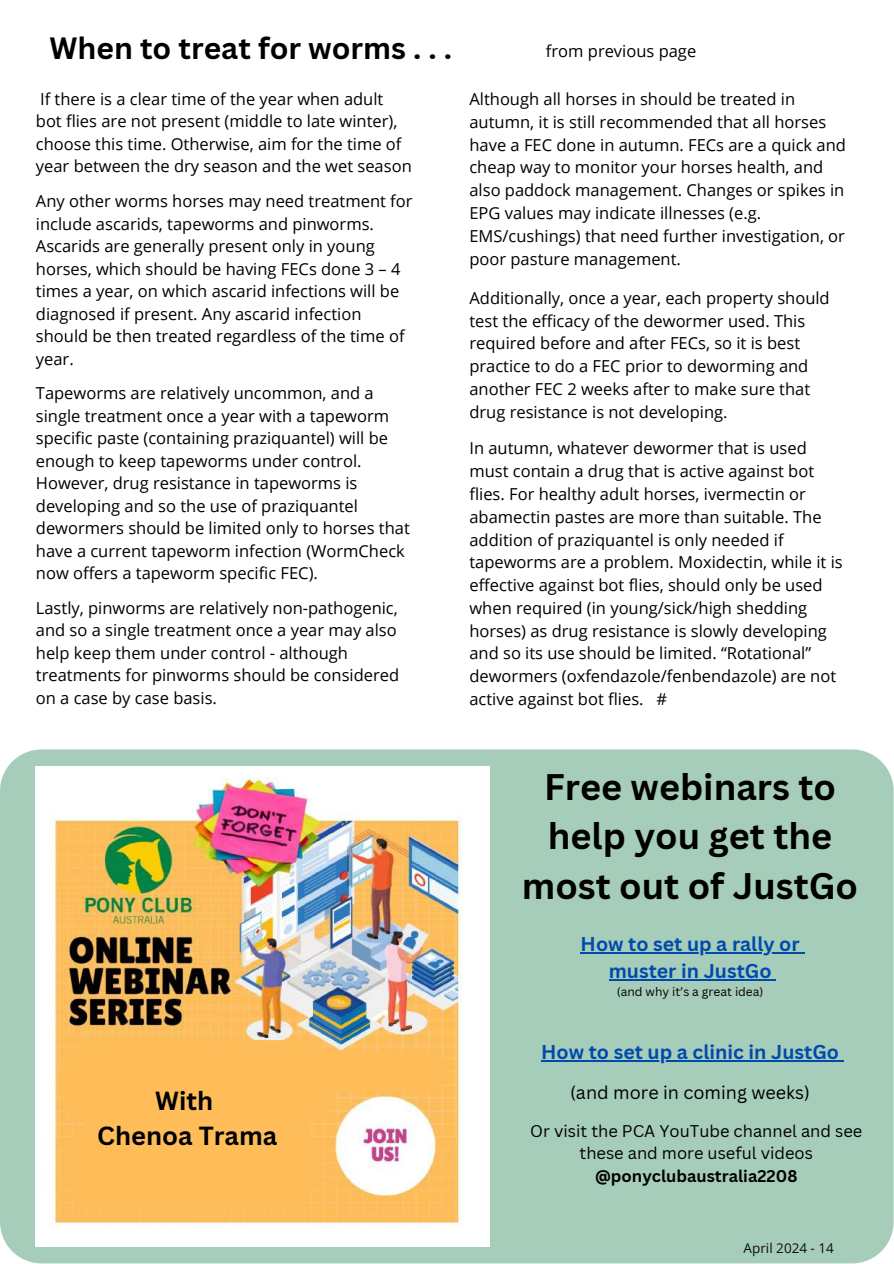
<style>
.page{position:relative;width:894px;height:1264px;background:#fff}
.page>*{position:absolute;margin:0;border:0;box-sizing:border-box;transform-origin:0 0}
.t1{font:700 36px/49.5px "Canva Sans";color:#000;text-align:center}
.t2{font:700 30px "Canva Sans";color:#000}
.t3{font:700 25.5px "Canva Sans";color:#000}
.t4{font:700 19.5px/27px "Canva Sans";color:#004aad;text-align:center}
.t5{font:18px "Canva Sans";color:#000}
.t6{font:16.5px/22.8px "Open Sans";color:#000}
.t7{font:16.5px/22.5px "Canva Sans";color:#000;text-align:center}
.t8{font:700 16.5px "Canva Sans";color:#000}
.t9{font:13.5px "Open Sans";color:#100f0d}
.t10{font:12px "Canva Sans";color:#000}
</style>
<div class="page">
<div style="left:0;top:749px;width:893px;height:514px;background:#a6cdba"></div>
<img style="left:36px;top:766px;width:453px;height:480px">
<hr style="left:580px;top:952px;width:219px;height:1px;background:#004aad">
<hr style="left:608px;top:979px;width:163px;height:1px;background:#004aad">
<hr style="left:541px;top:1060px;width:297px;height:1px;background:#004aad">
<svg style="left:59px;top:1040px;width:387px;height:170px;background:#fcc26c"></svg>
<h2 class="t2" style="left:49px;top:27px;width:404px">When to treat for worms . . .</h2>
<p class="t6" style="left:36px;top:87px;width:377px">If there is a clear time of the year when adult<br>bot flies are not present (middle to late winter), choose this time. Otherwise, aim for the time of year between the dry season and the wet season</p>
<p class="t6" style="left:36px;top:189px;width:378px">Any other worms horses may need treatment for include ascarids, tapeworms and pinworms.<br>Ascarids are generally present only in young horses, which should be having FECs done 3 – 4 times a year, on which ascarid infections will be diagnosed if present. Any ascarid infection should be then treated regardless of the time of year.</p>
<p class="t6" style="left:36px;top:381px;width:375px">Tapeworms are relatively uncommon, and a single treatment once a year with a tapeworm specific paste (containing praziquantel) will be enough to keep tapeworms under control.<br>However, drug resistance in tapeworms is developing and so the use of praziquantel dewormers should be limited only to horses that have a current tapeworm infection (WormCheck now offers a tapeworm specific FEC).</p>
<p class="t6" style="left:36px;top:596px;width:365px">Lastly, pinworms are relatively non-pathogenic, and so a single treatment once a year may also help keep them under control - although treatments for pinworms should be considered on a case by case basis.</p>
<p class="t6" style="left:545px;top:40px;width:152px">from previous page</p>
<p class="t6" style="left:469px;top:87px;width:378px">Although all horses in should be treated in autumn, it is still recommended that all horses have a FEC done in autumn. FECs are a quick and cheap way to monitor your horses health, and also paddock management. Changes or spikes in EPG values may indicate illnesses (e.g.<br>EMS/cushings) that need further investigation, or poor pasture management.</p>
<p class="t6" style="left:469px;top:286px;width:362px">Additionally, once a year, each property should test the efficacy of the dewormer used. This required before and after FECs, so it is best practice to do a FEC prior to deworming and another FEC 2 weeks after to make sure that drug resistance is not developing.</p>
<p class="t6" style="left:469px;top:436px;width:374px">In autumn, whatever dewormer that is used must contain a drug that is active against bot flies. For healthy adult horses, ivermectin or abamectin pastes are more than suitable. The addition of praziquantel is only needed if tapeworms are a problem. Moxidectin, while it is effective against bot flies, should only be used when required (in young/sick/high shedding horses) as drug resistance is slowly developing and so its use should be limited. “Rotational” dewormers (oxfendazole/fenbendazole) are not active against bot flies. #</p>
<h1 class="t1" style="left:521px;top:761px;width:338px">Free webinars to help you get the most out of JustGo</h1>
<p class="t4" style="left:580px;top:930px;width:220px">How to set up a rally or muster in JustGo</p>
<p class="t10" style="left:616px;top:983px;width:148px">(and why it’s a great idea)</p>
<p class="t4" style="left:541px;top:1038px;width:299px">How to set up a clinic in JustGo</p>
<h3 class="t3" style="left:155px;top:1083px;width:59px">With</h3>
<p class="t5" style="left:570px;top:1079px;width:241px">(and more in coming weeks)</p>
<h3 class="t3" style="left:97px;top:1117px;width:181px">Chenoa Trama</h3>
<p class="t7" style="left:530px;top:1118px;width:333px">Or visit the PCA YouTube channel and see these and more useful videos</p>
<p class="t8" style="left:595px;top:1163px;width:204px">@ponyclubaustralia2208</p>
<p class="t9" style="left:743px;top:1238px;width:92px">April 2024 - 14</p>
</div>
